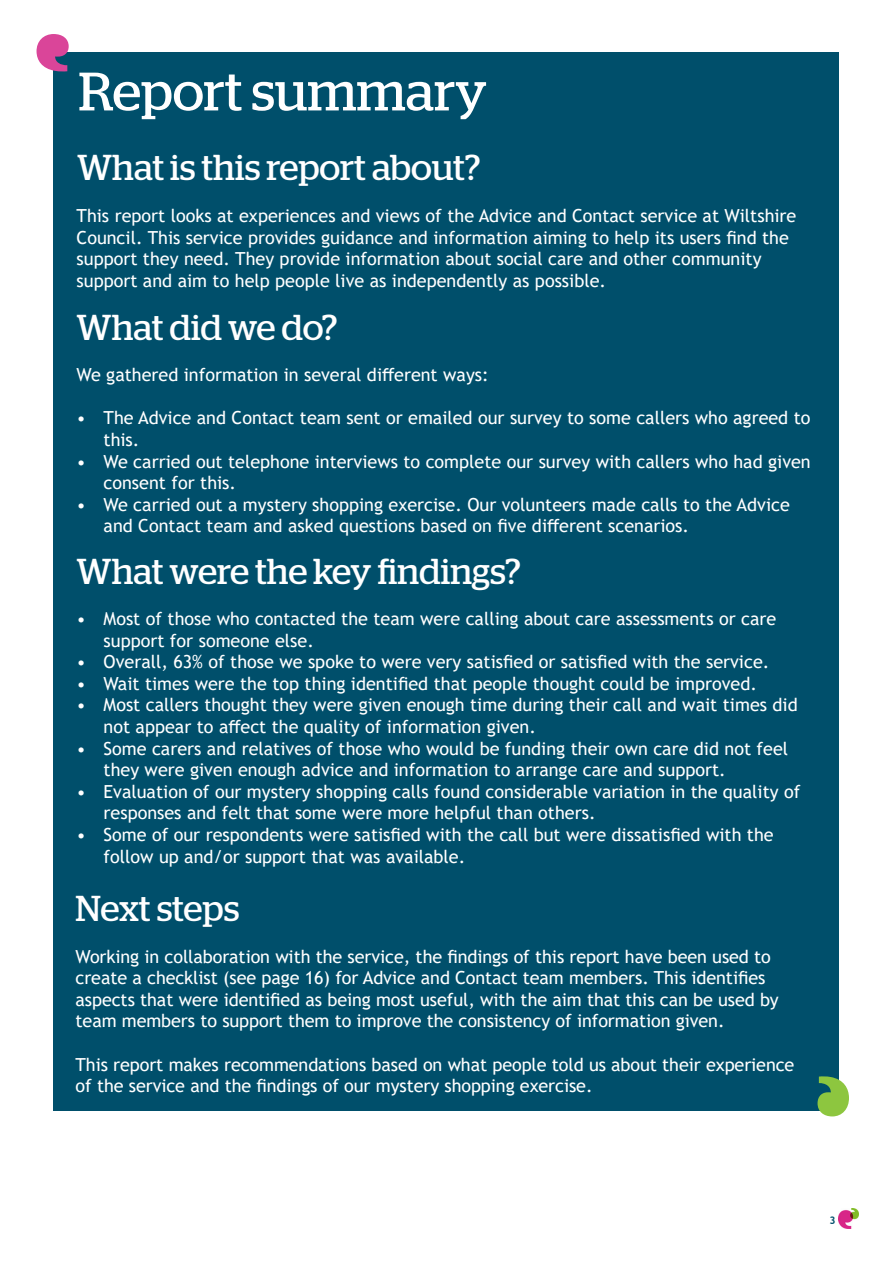
<style>
.page{position:relative;width:893px;height:1263px;background:#fff}
.page>*{position:absolute;margin:0;border:0;box-sizing:border-box;transform-origin:0 0}
.t1{font:54px "Stag";color:#fff}
.t2{font:36px "Stag";color:#fff}
.t3{font:18px/21.6px "Trebuchet MS";color:#fff}
.t4{font:700 10.5px "Trebuchet MS";color:#004f6b}
</style>
<div class="page">
<img style="left:839px;top:1209px;width:20px;height:19px">
<div style="left:54px;top:53px;width:785px;height:1058px;background:#004f6b"></div>
<svg style="left:36px;top:34px;width:33px;height:38px"></svg>
<svg style="left:817px;top:1076px;width:32px;height:40px"></svg>
<p class="t1" style="left:79px;top:60px;width:410px">Report summary</p>
<p class="t2" style="left:77px;top:146px;width:405px">What is this report about?</p>
<p class="t3" style="left:77px;top:205px;width:721px">This report looks at experiences and views of the Advice and Contact service at Wiltshire Council. This service provides guidance and information aiming to help its users find the support they need. They provide information about social care and other community support and aim to help people live as independently as possible.</p>
<p class="t2" style="left:77px;top:307px;width:262px">What did we do?</p>
<p class="t3" style="left:77px;top:364px;width:414px">We gathered information in several different ways:</p>
<p class="t3" style="left:104px;top:407px;width:708px;text-indent:-27px">• The Advice and Contact team sent or emailed our survey to some callers who agreed to this.</p>
<p class="t3" style="left:104px;top:450px;width:709px;text-indent:-27px">• We carried out telephone interviews to complete our survey with callers who had given consent for this.</p>
<p class="t3" style="left:104px;top:493px;width:688px;text-indent:-27px">• We carried out a mystery shopping exercise. Our volunteers made calls to the Advice and Contact team and asked questions based on five different scenarios.</p>
<p class="t2" style="left:77px;top:551px;width:446px">What were the key findings?</p>
<p class="t3" style="left:104px;top:608px;width:674px;text-indent:-27px">• Most of those who contacted the team were calling about care assessments or care support for someone else.</p>
<p class="t3" style="left:77px;top:651px;width:694px">• Overall, 63% of those we spoke to were very satisfied or satisfied with the service.</p>
<p class="t3" style="left:77px;top:672px;width:682px">• Wait times were the top thing identified that people thought could be improved.</p>
<p class="t3" style="left:104px;top:694px;width:696px;text-indent:-27px">• Most callers thought they were given enough time during their call and wait times did not appear to affect the quality of information given.</p>
<p class="t3" style="left:104px;top:737px;width:686px;text-indent:-27px">• Some carers and relatives of those who would be funding their own care did not feel they were given enough advice and information to arrange care and support.</p>
<p class="t3" style="left:104px;top:780px;width:698px;text-indent:-27px">• Evaluation of our mystery shopping calls found considerable variation in the quality of responses and felt that some were more helpful than others.</p>
<p class="t3" style="left:104px;top:824px;width:672px;text-indent:-27px">• Some of our respondents were satisfied with the call but were dissatisfied with the follow up and/or support that was available.</p>
<p class="t2" style="left:76px;top:888px;width:165px">Next steps</p>
<p class="t3" style="left:76px;top:945px;width:705px">Working in collaboration with the service, the findings of this report have been used to create a checklist (see page 16) for Advice and Contact team members. This identifies aspects that were identified as being most useful, with the aim that this can be used by team members to support them to improve the consistency of information given.</p>
<p class="t3" style="left:76px;top:1053px;width:720px">This report makes recommendations based on what people told us about their experience of the service and the findings of our mystery shopping exercise.</p>
<p class="t4" style="left:829px;top:1214px;width:8px">3</p>
</div>
